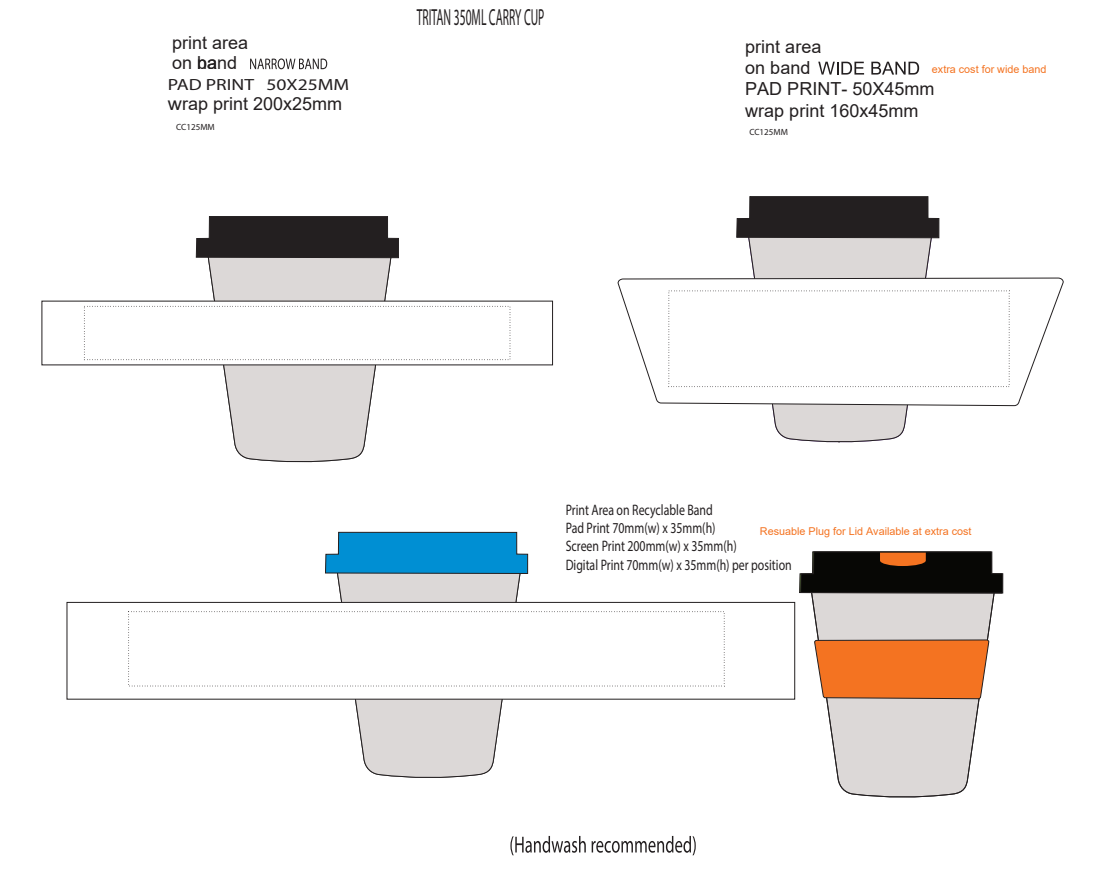
<style>
.page{position:relative;width:1103px;height:878px;background:#fff}
.page>*{position:absolute;margin:0;border:0;box-sizing:border-box;transform-origin:0 0}
.t1{font:23.33px "Myriad Pro";color:#231f20;scale:.5 1}
.t2{font:18px/21.1px "Arial";color:#231f20}
.t3{font:18px "Arial";color:#231f20;scale:1.09 1}
.t4{font:16.2px "Myriad Pro";color:#231f20;scale:1.21 1}
.t5{font:15.15px/18.2px "Myriad Pro";color:#231f20;scale:.78 1}
.t6{font:10.8px "Arial";color:#f47321}
.t7{font:9px "Myriad Pro";color:#231f20}
</style>
<div class="page">
<svg style="left:196px;top:216px;width:202px;height:247px"></svg>
<div style="left:42px;top:301px;width:510px;height:64px;background:#fff"></div>
<svg style="left:818px;top:62px;width:45px;height:13px"></svg>
<svg style="left:871px;top:62px;width:47px;height:13px"></svg>
<svg style="left:617px;top:277px;width:446px;height:129px"></svg>
<svg style="left:736px;top:196px;width:202px;height:247px"></svg>
<svg style="left:250px;top:58px;width:77px;height:11px"></svg>
<svg style="left:325px;top:532px;width:202px;height:246px"></svg>
<div style="left:67px;top:602px;width:727px;height:97px;background:#fff;border:1px solid #231f20"></div>
<svg style="left:810px;top:593px;width:185px;height:205px"></svg>
<svg style="left:814px;top:640px;width:174px;height:59px;background:#ec762b"></svg>
<svg style="left:799px;top:552px;width:203px;height:41px;background:#261d16"></svg>
<svg style="left:510px;top:836px;width:75px;height:19px"></svg>
<svg style="left:591px;top:836px;width:104px;height:19px"></svg>
<p class="t2" style="left:172px;top:33px;width:78px;line-height:20.1px">print area on na</p>
<p class="t2" style="left:197px;top:52px;width:42px">b nd</p>
<p class="t3" style="left:168px;top:92px;width:161px">wrap print 200x25mm</p>
<p class="t7" style="left:176px;top:122px;width:40px">CC125MM</p>
<p class="t4" style="left:168px;top:74px;width:151px">PAD PRINT 50X25MM</p>
<h1 class="t1" style="left:416px;top:3px;width:257px">TRITAN 350ML CARRY CUP</h1>
<p class="t2" style="left:745px;top:36px;width:191px">print area<br>on band<br>PAD PRINT- 50X45mm wrap print 160x45mm</p>
<p class="t7" style="left:749px;top:126px;width:40px">CC125MM</p>
<p class="t6" style="left:931px;top:61px;width:116px">extra cost for wide band</p>
<p class="t5" style="left:565px;top:500px;width:291px">Print Area on Recyclable Band<br>Pad Print 70mm(w) x 35mm(h)<br>Screen Print 200mm(w) x 35mm(h)<br>Digital Print 70mm(w) x 35mm(h) per position</p>
<p class="t6" style="left:759px;top:524px;width:213px">Resuable Plug for Lid Available at extra cost</p>
</div>
